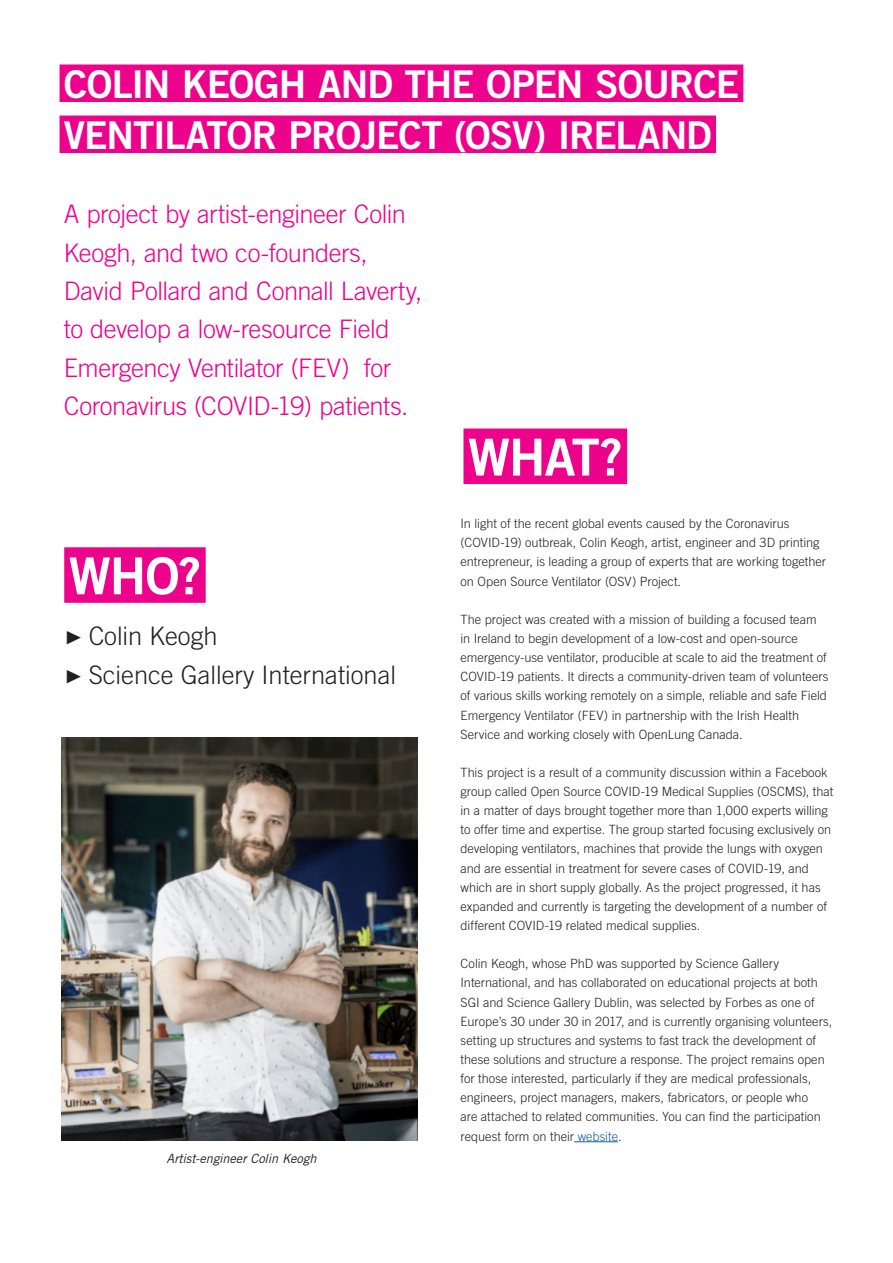
<style>
.page{position:relative;width:893px;height:1263px;background:#fff}
.page>*{position:absolute;margin:0;border:0;box-sizing:border-box;transform-origin:0 0}
.t1{font:51px "Trade Gothic LT Std Bd 2";letter-spacing:-.03em;color:#fff}
.Heading_paragraph{font:38.25px "Trade Gothic LT Std Bd 2";letter-spacing:-.025em;color:#fff}
.Large_paragraph{font:300 25.5px/38.2px "Trade Gothic LT Std";letter-spacing:-.015em;color:#ed028c}
.t2{font:300 25.5px "Trade Gothic LT Std";color:#231f20}
.Body_copy{font:300 12.75px/19.2px "Trade Gothic LT Std";color:#231f20}
.t3{font:italic 12.75px "Trade Gothic LT Std";letter-spacing:-.01em;color:#231f20}
.s1{font-family:"Minion Pro";font-weight:400;font-size:28.5px}
.s2{color:#175d9e}
</style>
<div class="page">
<div style="left:60px;top:64px;width:683px;height:38px;background:#ed028c"></div>
<div style="left:60px;top:116px;width:656px;height:37px;background:#ed028c"></div>
<div style="left:64px;top:547px;width:142px;height:56px;background:#ed028c"></div>
<div style="left:463px;top:428px;width:164px;height:56px;background:#ed028c"></div>
<hr style="left:574px;top:1141px;width:44px;height:1px;background:#175d9e">
<img style="left:62px;top:737px;width:355px;height:404px">
<p class="Heading_paragraph" style="left:64px;top:60px;width:677px">COLIN KEOGH AND THE OPEN SOURCE</p>
<p class="Heading_paragraph" style="left:64px;top:111px;width:649px">VENTILATOR PROJECT (OSV) IRELAND</p>
<p class="Large_paragraph" style="left:64px;top:195px;width:360px">A project by artist-engineer Colin Keogh, and two co-founders, David Pollard and Connall Laverty, to develop a low-resource Field Emergency Ventilator (FEV) for Coronavirus (COVID-19) patients.</p>
<p class="t1" style="left:68px;top:544px;width:134px">WHO?</p>
<p class="t2" style="left:65px;top:621px;width:154px"><span class="s1">▶</span> Colin Keogh</p>
<p class="t2" style="left:65px;top:659px;width:333px"><span class="s1">▶</span> Science Gallery International</p>
<p class="t3" style="left:167px;top:1151px;width:151px">Artist-engineer Colin Keogh</p>
<p class="t1" style="left:468px;top:426px;width:157px">WHAT?</p>
<p class="Body_copy" style="left:461px;top:514px;width:367px">In light of the recent global events caused by the Coronavirus (COVID-19) outbreak, Colin Keogh, artist, engineer and 3D printing entrepreneur, is leading a group of experts that are working together on Open Source Ventilator (OSV) Project.</p>
<p class="Body_copy" style="left:461px;top:609px;width:369px">The project was created with a mission of building a focused team in Ireland to begin development of a low-cost and open-source emergency-use ventilator, producible at scale to aid the treatment of COVID-19 patients. It directs a community-driven team of volunteers of various skills working remotely on a simple, reliable and safe Field Emergency Ventilator (FEV) in partnership with the Irish Health Service and working closely with OpenLung Canada.</p>
<p class="Body_copy" style="left:461px;top:763px;width:374px">This project is a result of a community discussion within a Facebook group called Open Source COVID-19 Medical Supplies (OSCMS), that in a matter of days brought together more than 1,000 experts willing to offer time and expertise. The group started focusing exclusively on developing ventilators, machines that provide the lungs with oxygen and are essential in treatment for severe cases of COVID-19, and which are in short supply globally. As the project progressed, it has expanded and currently is targeting the development of a number of different COVID-19 related medical supplies.</p>
<p class="Body_copy" style="left:461px;top:954px;width:373px">Colin Keogh, whose PhD was supported by Science Gallery International, and has collaborated on educational projects at both SGI and Science Gallery Dublin, was selected by Forbes as one of Europe’s 30 under 30 in 2017, and is currently organising volunteers, setting up structures and systems to fast track the development of these solutions and structure a response. The project remains open for those interested, particularly if they are medical professionals, engineers, project managers, makers, fabricators, or people who<br>are attached to related communities. You can find the participation request form on their <span class="s2">website</span>.</p>
</div>
